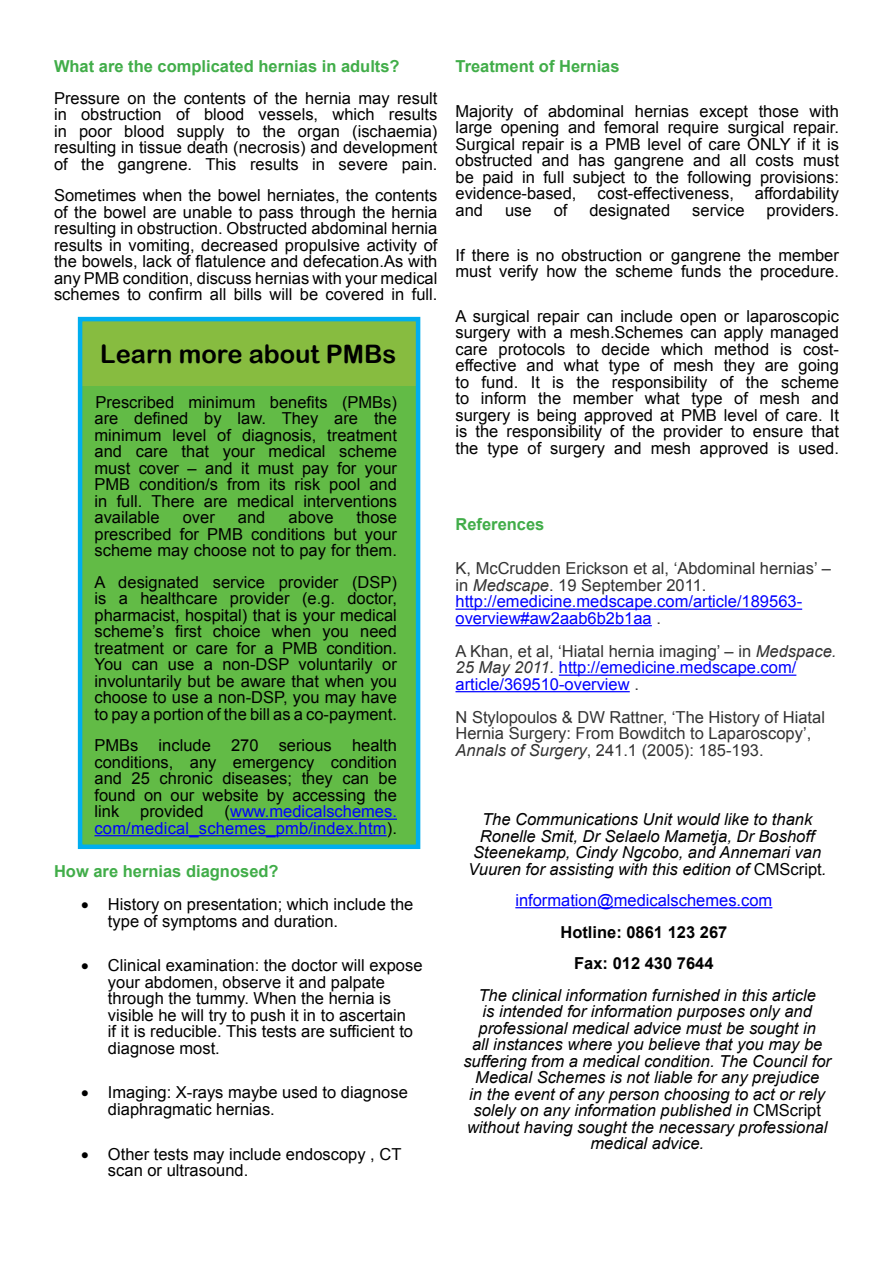
<style>
.page{position:relative;width:893px;height:1263px;background:#fff}
.page>*{position:absolute;margin:0;border:0;box-sizing:border-box;transform-origin:0 0}
.t1{font:25.5px "Arial Rounded MT Bold";color:#000}
.t2{font:16.5px/16.5px "Arial";color:#000;text-align:justify}
.t3{font:italic 16.5px/16.5px "Arial";color:#000;text-align:center}
.t4{font:16.5px/16.5px "Arial";color:#00f}
.t5{font:16.5px/16.5px "Arial";color:#333}
.t6{font:700 16.5px "Arial";color:#41ad49}
.t7{font:700 16.5px/31.5px "Arial";color:#000;text-align:center}
.s1{color:#000}
.s2{color:#333}
.s3{font-style:italic;color:#333}
.s4{font-style:italic}
.s5{font-style:normal}
</style>
<div class="page">
<div style="left:78px;top:385px;width:340px;height:462px;background:#62bb46"></div>
<hr style="left:230px;top:819px;width:167px;height:1px;background:#00f">
<hr style="left:94px;top:835px;width:293px;height:1px;background:#00f">
<hr style="left:455px;top:609px;width:347px;height:1px;background:#00f">
<hr style="left:455px;top:625px;width:197px;height:1px;background:#00f">
<hr style="left:559px;top:675px;width:237px;height:1px;background:#00f">
<hr style="left:455px;top:691px;width:175px;height:1px;background:#00f">
<hr style="left:515px;top:907px;width:257px;height:1px;background:#00f">
<div style="left:79px;top:320px;width:339px;height:66px;background:#87bc40"></div>
<div style="left:78px;top:317px;width:342px;height:532px;border:4px solid #00aeef"></div>
<p class="t6" style="left:54px;top:55px;width:347px">What are the complicated hernias in adults?</p>
<p class="t2" style="left:54px;top:90px;width:385px">Pressure on the contents of the hernia may result in obstruction of blood vessels, which results in poor blood supply to the organ (ischaemia) resulting in tissue death (necrosis) and development of the gangrene. This results in severe pain.</p>
<p class="t2" style="left:54px;top:187px;width:385px">Sometimes when the bowel herniates, the contents of the bowel are unable to pass through the hernia resulting in obstruction. Obstructed abdominal hernia results in vomiting, decreased propulsive activity of the bowels, lack of flatulence and defecation.As with any PMB condition, discuss hernias with your medical schemes to confirm all bills will be covered in full.</p>
<h1 class="t1" style="left:100px;top:339px;width:298px">Learn more about PMBs</h1>
<p class="t2" style="left:95px;top:394px;width:304px">Prescribed minimum benefits (PMBs) are defined by law. They are the minimum level of diagnosis, treatment and care that your medical scheme must cover – and it must pay for your PMB condition/s from its risk pool and in full. There are medical interventions available</p>
<p class="t2" style="left:95px;top:509px;width:304px;text-indent:262px">those prescribed for PMB conditions but your scheme may choose not to pay for them.</p>
<p class="t2" style="left:95px;top:574px;width:304px">A designated service provider (DSP) is a healthcare provider (e.g. doctor, pharmacist, hospital) that is your medical scheme’s first choice when you need treatment or care for a PMB condition.<br>You can use a non-DSP voluntarily or involuntarily but be aware that when you choose to use a non-DSP, you may have to pay a portion of the bill as a co-payment.</p>
<p class="t2" style="left:95px;top:737px;width:304px">PMBs include 270 serious health conditions, any emergency condition and 25 chronic diseases; they can be found on our website by accessing the link</p>
<p class="t2" style="left:183px;top:509px;width:34px">over</p>
<p class="t2" style="left:238px;top:509px;width:29px">and</p>
<p class="t2" style="left:289px;top:509px;width:46px">above</p>
<p class="t4" style="left:95px;top:803px;width:304px;text-align:right"><span class="s1">(</span>www.medicalschemes. com/medical_schemes_pmb/index.htm<span class="s1">).</span></p>
<p class="t6" style="left:54px;top:861px;width:226px">How are hernias diagnosed?</p>
<p class="t2" style="left:108px;top:896px;width:307px;text-indent:-27px">• History on presentation; which include the type of symptoms and duration.</p>
<p class="t2" style="left:108px;top:957px;width:316px;text-align:left;text-indent:-27px">• Clinical examination: the doctor will expose your abdomen, observe it and palpate through the tummy. When the hernia is visible he will try to push it in to ascertain<br>if it is reducible. This tests are sufficient to diagnose most.</p>
<p class="t2" style="left:108px;top:1084px;width:301px;text-indent:-27px">• Imaging: X-rays maybe used to diagnose diaphragmatic hernias.</p>
<p class="t2" style="left:108px;top:1146px;width:295px;text-indent:-27px">• Other tests may include endoscopy , CT scan or ultrasound.</p>
<p class="t2" style="left:140px;top:803px;width:65px">provided</p>
<p class="t6" style="left:455px;top:55px;width:166px">Treatment of Hernias</p>
<p class="t2" style="left:455px;top:103px;width:385px">Majority of abdominal hernias except those with large opening and femoral require surgical repair.<br>Surgical repair is a PMB level of care ONLY if it is obstructed and has gangrene and all costs must be paid in full subject to the following provisions: evidence-based,</p>
<p class="t2" style="left:598px;top:186px;width:138px">cost-effectiveness,</p>
<p class="t2" style="left:755px;top:186px;width:86px">affordability</p>
<p class="t2" style="left:455px;top:202px;width:29px">and</p>
<p class="t2" style="left:505px;top:202px;width:28px">use</p>
<p class="t2" style="left:554px;top:202px;width:15px">of</p>
<p class="t2" style="left:589px;top:202px;width:82px">designated</p>
<p class="t2" style="left:692px;top:202px;width:54px">service</p>
<p class="t2" style="left:766px;top:202px;width:74px">providers.</p>
<p class="t2" style="left:455px;top:247px;width:385px">If there is no obstruction or gangrene the member must verify how the scheme funds the procedure.</p>
<p class="t2" style="left:455px;top:308px;width:385px">A surgical repair can include open or laparoscopic surgery with a mesh.Schemes can apply managed care protocols to decide which method is cost&shy;effective and what type of mesh they are going to fund. It is the responsibility of the scheme to inform the member what type of mesh and surgery is being approved at PMB level of care. It is the responsibility of the provider to ensure that the type of surgery and mesh approved is used.</p>
<p class="t6" style="left:455px;top:513px;width:90px">References</p>
<p class="t4" style="left:455px;top:561px;width:377px"><span class="s2">K, McCrudden Erickson et al, ‘Abdominal hernias’ – in</span> <span class="s3">Medscape</span><span class="s2">. 19 September 2011. </span>http://emedicine.medscape.com/article/189563- overview#aw2aab6b2b1aa <span class="s2">.</span></p>
<p class="t4" style="left:455px;top:643px;width:382px"><span class="s2">A Khan, et al, ‘Hiatal hernia imaging’ – in</span> <span class="s3">Medspace.<br>25 May 2011.</span> http://emedicine.medscape.com/ article/369510-overview <span class="s2">.</span></p>
<p class="t5" style="left:455px;top:709px;width:371px">N Stylopoulos &amp; DW Rattner, ‘The History of Hiatal<br>Hernia Surgery: From Bowditch to Laparoscopy’,<br><span class="s4">Annals of Surgery</span>, 241.1 (2005): 185-193.</p>
<p class="t3" style="left:468px;top:811px;width:360px">The Communications Unit would like to thank Ronelle Smit, Dr Selaelo Mametja, Dr Boshoff Steenekamp, Cindy Ngcobo, and Annemari van Vuuren for assisting with this edition of <span class="s5">CMScript</span>.</p>
<p class="t4" style="left:515px;top:892px;width:258px">information@medicalschemes.com</p>
<p class="t7" style="left:560px;top:916px;width:168px">Hotline: 0861 123 267<br>Fax: 012 430 7644</p>
<p class="t3" style="left:463px;top:987px;width:369px">The clinical information furnished in this article<br>is intended for information purposes only and professional medical advice must be sought in<br>all instances where you believe that you may be suffering from a medical condition. The Council for Medical Schemes is not liable for any prejudice<br>in the event of any person choosing to act or rely solely on any information published in <span class="s5">CMScript </span>without having sought the necessary professional medical advice.</p>
</div>
